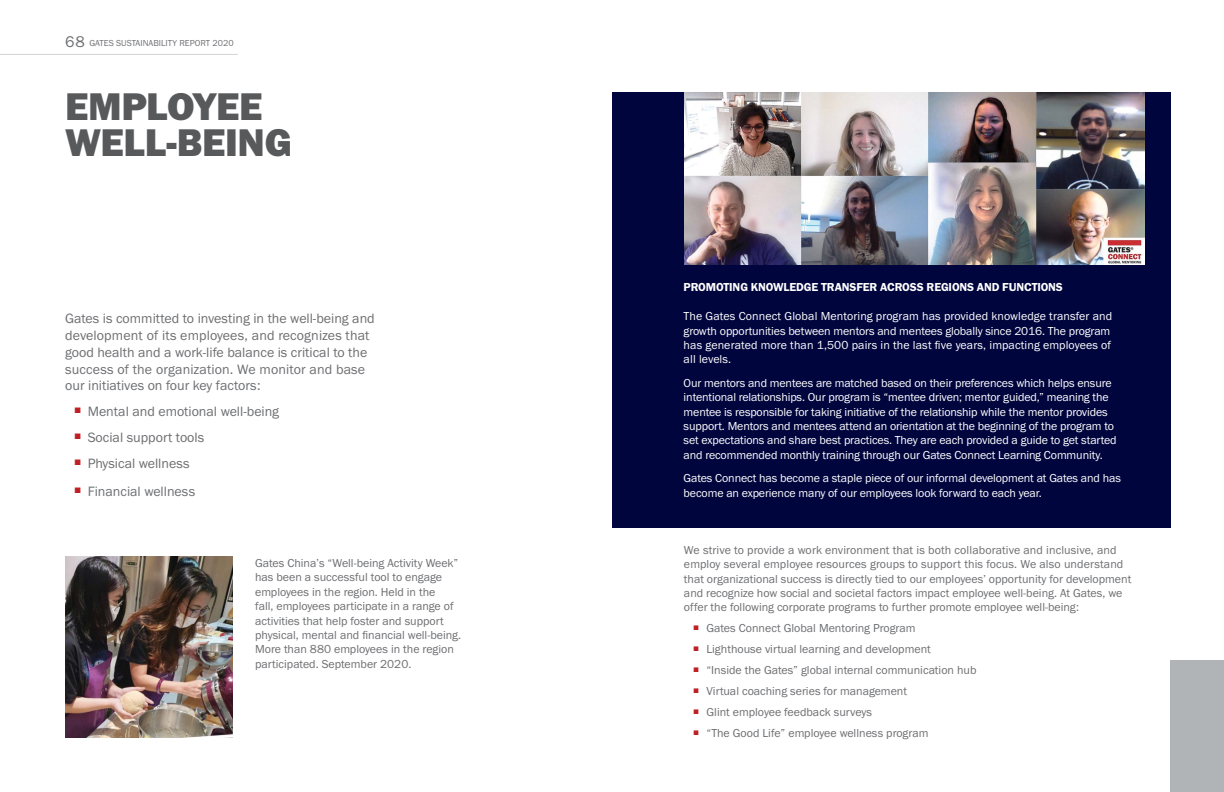
<style>
.page{position:relative;width:1224px;height:792px;background:#fff}
.page>*{position:absolute;margin:0;border:0;box-sizing:border-box;transform-origin:0 0}
.header_ok_40pt_36_pt{font:40px/36px "Franklin Gothic URW Hea";letter-spacing:-.01em;color:#58595b}
._14pt_lead-in_gray-o{font:14px/16.8px "Franklin Gothic URW Boo";color:#6d6e71}
._12pt_lead-in_gray-o{font:12px/14.4px "Franklin Gothic URW Boo";letter-spacing:-.01em;color:#fff}
._12pt_lead-in_gray-o-2{font:12px/14.4px "Franklin Gothic URW Boo";color:#6d6e71}
._12pt_bullets-ok{font:12px "Franklin Gothic URW Boo";color:#6d6e71}
._12pt_lead-in_gray-o-3{font:12px "Franklin Gothic URW Dem";letter-spacing:-.01em;color:#fff}
.t1{font:9px "Franklin Gothic URW Boo";color:#6d6e71}
.s1{font-size:16px}
</style>
<div class="page">
<div style="left:612px;top:93px;width:558px;height:435px;background:#00053e"></div>
<img style="left:684px;top:93px;width:461px;height:171px">
<img style="left:65px;top:557px;width:167px;height:181px">
<hr style="left:0;top:54px;width:238px;height:1px;background:#d1d3d4">
<div style="left:1170px;top:660px;width:54px;height:132px;background:#b1b4b6"></div>
<p class="t1" style="left:65px;top:38px;width:170px"><span class="s1">68</span> GATES SUSTAINABILITY REPORT 2020</p>
<h1 class="header_ok_40pt_36_pt" style="left:65px;top:87px;width:228px">EMPLOYEE<br>WELL-BEING</h1>
<p class="_14pt_lead-in_gray-o" style="left:65px;top:310px;width:311px">Gates is committed to investing in the well-being and development of its employees, and recognizes that good health and a work-life balance is critical to the success of the organization. We monitor and base our initiatives on four key factors:</p>
<p class="_14pt_lead-in_gray-o" style="left:74px;top:403px;width:206px"><sup>■</sup> Mental and emotional well-being</p>
<p class="_14pt_lead-in_gray-o" style="left:74px;top:429px;width:132px"><sup>■</sup> Social support tools</p>
<p class="_14pt_lead-in_gray-o" style="left:74px;top:454px;width:117px"><sup>■</sup> Physical wellness</p>
<p class="_14pt_lead-in_gray-o" style="left:74px;top:483px;width:123px"><sup>■</sup> Financial wellness</p>
<p class="_12pt_lead-in_gray-o-2" style="left:255px;top:556px;width:208px">Gates China’s “Well-being Activity Week” has been a successful tool to engage employees in the region. Held in the<br>fall, employees participate in a range of activities that help foster and support physical, mental and financial well-being.<br>More than 880 employees in the region participated. September 2020.</p>
<p class="_12pt_lead-in_gray-o-3" style="left:684px;top:280px;width:381px">PROMOTING KNOWLEDGE TRANSFER ACROSS REGIONS AND FUNCTIONS</p>
<p class="_12pt_lead-in_gray-o" style="left:684px;top:309px;width:430px">The Gates Connect Global Mentoring program has provided knowledge transfer and growth opportunities between mentors and mentees globally since 2016. The program has generated more than 1,500 pairs in the last five years, impacting employees of all levels.</p>
<p class="_12pt_lead-in_gray-o" style="left:684px;top:375px;width:435px">Our mentors and mentees are matched based on their preferences which helps ensure intentional relationships. Our program is “mentee driven; mentor guided,” meaning the mentee is responsible for taking initiative of the relationship while the mentor provides support. Mentors and mentees attend an orientation at the beginning of the program to set expectations and share best practices. They are each provided a guide to get started and recommended monthly training through our Gates Connect Learning Community.</p>
<p class="_12pt_lead-in_gray-o" style="left:684px;top:471px;width:439px">Gates Connect has become a staple piece of our informal development at Gates and has become an experience many of our employees look forward to each year.</p>
<p class="_12pt_lead-in_gray-o-2" style="left:684px;top:542px;width:449px">We strive to provide a work environment that is both collaborative and inclusive, and employ several employee resources groups to support this focus. We also understand that organizational success is directly tied to our employees’ opportunity for development and recognize how social and societal factors impact employee well-being. At Gates, we offer the following corporate programs to further promote employee well-being:</p>
<p class="_12pt_bullets-ok" style="left:693px;top:621px;width:224px"><sup>■</sup> Gates Connect Global Mentoring Program</p>
<p class="_12pt_bullets-ok" style="left:693px;top:642px;width:239px"><sup>■</sup> Lighthouse virtual learning and development</p>
<p class="_12pt_bullets-ok" style="left:693px;top:663px;width:285px"><sup>■</sup> “Inside the Gates” global internal communication hub</p>
<p class="_12pt_bullets-ok" style="left:693px;top:684px;width:216px"><sup>■</sup> Virtual coaching series for management</p>
<p class="_12pt_bullets-ok" style="left:693px;top:705px;width:180px"><sup>■</sup> Glint employee feedback surveys</p>
<p class="_12pt_bullets-ok" style="left:693px;top:726px;width:237px"><sup>■</sup> “The Good Life” employee wellness program</p>
</div>
